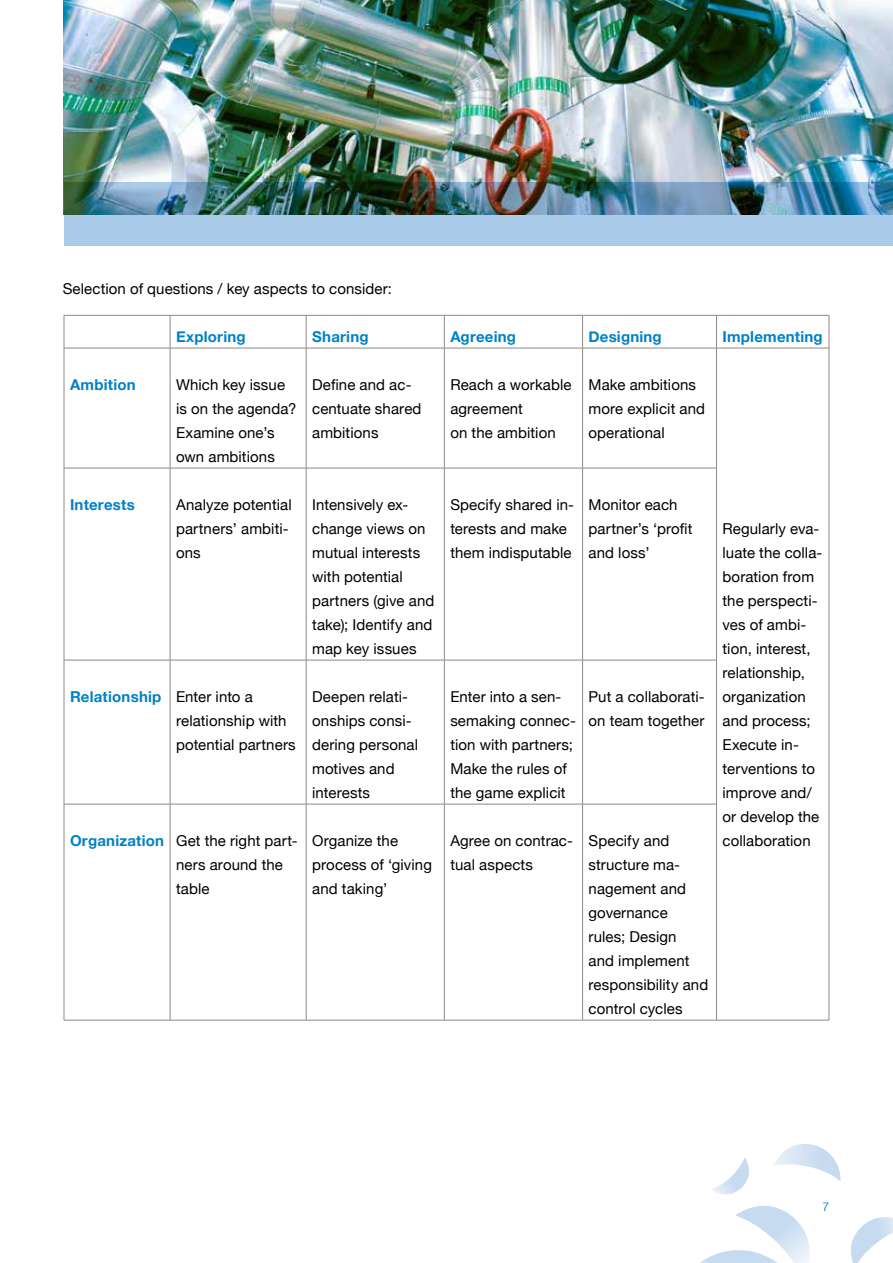
<style>
.page{position:relative;width:893px;height:1263px;background:#fff}
.page>*{position:absolute;margin:0;border:0;box-sizing:border-box;transform-origin:0 0}
.t1{font:15px/24px "Helvetica Neue";letter-spacing:.005em;color:#000}
.t2{font:700 15px "Helvetica Neue";letter-spacing:.015em;color:#0081c6}
.t3{font:100 12px "Helvetica Neue";color:#0081c6}
.s1{font-weight:700;color:#0081c6}
</style>
<div class="page">
<svg style="left:700px;top:1205px;width:110px;height:58px"></svg>
<svg style="left:851px;top:1217px;width:42px;height:46px"></svg>
<svg style="left:773px;top:1144px;width:67px;height:37px"></svg>
<svg style="left:711px;top:1157px;width:38px;height:38px"></svg>
<hr style="left:64px;top:315px;width:106px;height:1px;background:#8e8786">
<hr style="left:64px;top:315px;width:1px;height:33px;background:#8e8786">
<hr style="left:170px;top:315px;width:136px;height:1px;background:#8e8786">
<hr style="left:170px;top:315px;width:1px;height:33px;background:#8e8786">
<hr style="left:306px;top:315px;width:138px;height:1px;background:#8e8786">
<hr style="left:306px;top:315px;width:1px;height:33px;background:#8e8786">
<hr style="left:444px;top:315px;width:139px;height:1px;background:#8e8786">
<hr style="left:444px;top:315px;width:1px;height:33px;background:#8e8786">
<hr style="left:583px;top:315px;width:133px;height:1px;background:#8e8786">
<hr style="left:582px;top:315px;width:1px;height:33px;background:#8e8786">
<hr style="left:716px;top:315px;width:113px;height:1px;background:#8e8786">
<hr style="left:716px;top:315px;width:1px;height:33px;background:#8e8786">
<hr style="left:829px;top:315px;width:1px;height:33px;background:#8e8786">
<hr style="left:64px;top:348px;width:106px;height:1px;background:#8e8786">
<hr style="left:64px;top:348px;width:1px;height:120px;background:#8e8786">
<hr style="left:170px;top:348px;width:136px;height:1px;background:#8e8786">
<hr style="left:170px;top:348px;width:1px;height:120px;background:#8e8786">
<hr style="left:306px;top:348px;width:138px;height:1px;background:#8e8786">
<hr style="left:306px;top:348px;width:1px;height:120px;background:#8e8786">
<hr style="left:444px;top:348px;width:139px;height:1px;background:#8e8786">
<hr style="left:444px;top:348px;width:1px;height:120px;background:#8e8786">
<hr style="left:583px;top:348px;width:133px;height:1px;background:#8e8786">
<hr style="left:582px;top:348px;width:1px;height:120px;background:#8e8786">
<hr style="left:716px;top:348px;width:113px;height:1px;background:#8e8786">
<hr style="left:716px;top:348px;width:1px;height:120px;background:#8e8786">
<hr style="left:829px;top:348px;width:1px;height:120px;background:#8e8786">
<hr style="left:829px;top:468px;width:1px;height:192px;background:#8e8786">
<hr style="left:829px;top:660px;width:1px;height:144px;background:#8e8786">
<hr style="left:829px;top:804px;width:1px;height:216px;background:#8e8786">
<hr style="left:716px;top:1020px;width:113px;height:1px;background:#8e8786">
<hr style="left:64px;top:468px;width:106px;height:1px;background:#8e8786">
<hr style="left:64px;top:468px;width:1px;height:192px;background:#8e8786">
<hr style="left:170px;top:468px;width:136px;height:1px;background:#8e8786">
<hr style="left:170px;top:468px;width:1px;height:192px;background:#8e8786">
<hr style="left:306px;top:468px;width:138px;height:1px;background:#8e8786">
<hr style="left:306px;top:468px;width:1px;height:192px;background:#8e8786">
<hr style="left:444px;top:468px;width:139px;height:1px;background:#8e8786">
<hr style="left:444px;top:468px;width:1px;height:192px;background:#8e8786">
<hr style="left:583px;top:468px;width:134px;height:1px;background:#8e8786">
<hr style="left:582px;top:468px;width:1px;height:192px;background:#8e8786">
<hr style="left:716px;top:468px;width:1px;height:192px;background:#8e8786">
<hr style="left:64px;top:660px;width:106px;height:1px;background:#8e8786">
<hr style="left:64px;top:660px;width:1px;height:144px;background:#8e8786">
<hr style="left:170px;top:660px;width:136px;height:1px;background:#8e8786">
<hr style="left:170px;top:660px;width:1px;height:144px;background:#8e8786">
<hr style="left:306px;top:660px;width:138px;height:1px;background:#8e8786">
<hr style="left:306px;top:660px;width:1px;height:144px;background:#8e8786">
<hr style="left:444px;top:660px;width:139px;height:1px;background:#8e8786">
<hr style="left:444px;top:660px;width:1px;height:144px;background:#8e8786">
<hr style="left:583px;top:660px;width:134px;height:1px;background:#8e8786">
<hr style="left:582px;top:660px;width:1px;height:144px;background:#8e8786">
<hr style="left:716px;top:660px;width:1px;height:144px;background:#8e8786">
<hr style="left:64px;top:804px;width:106px;height:1px;background:#8e8786">
<hr style="left:64px;top:804px;width:1px;height:216px;background:#8e8786">
<hr style="left:170px;top:804px;width:136px;height:1px;background:#8e8786">
<hr style="left:170px;top:804px;width:1px;height:216px;background:#8e8786">
<hr style="left:306px;top:804px;width:138px;height:1px;background:#8e8786">
<hr style="left:306px;top:804px;width:1px;height:216px;background:#8e8786">
<hr style="left:444px;top:804px;width:139px;height:1px;background:#8e8786">
<hr style="left:444px;top:804px;width:1px;height:216px;background:#8e8786">
<hr style="left:583px;top:804px;width:134px;height:1px;background:#8e8786">
<hr style="left:582px;top:804px;width:1px;height:216px;background:#8e8786">
<hr style="left:716px;top:804px;width:1px;height:216px;background:#8e8786">
<hr style="left:64px;top:1020px;width:106px;height:1px;background:#8e8786">
<hr style="left:170px;top:1020px;width:136px;height:1px;background:#8e8786">
<hr style="left:306px;top:1020px;width:138px;height:1px;background:#8e8786">
<hr style="left:444px;top:1020px;width:139px;height:1px;background:#8e8786">
<hr style="left:583px;top:1020px;width:133px;height:1px;background:#8e8786">
<img style="left:64px;top:0;width:829px;height:182px">
<img style="left:64px;top:182px;width:829px;height:64px">
<p class="t1" style="left:63px;top:278px;width:331px">Selection of questions / key aspects to consider:</p>
<p class="t2" style="left:176px;top:325px;width:71px">Exploring</p>
<p class="t2" style="left:312px;top:325px;width:58px">Sharing</p>
<p class="t2" style="left:450px;top:325px;width:67px">Agreeing</p>
<p class="t2" style="left:589px;top:325px;width:75px">Designing</p>
<p class="t2" style="left:722px;top:325px;width:102px">Implementing</p>
<p class="t2" style="left:70px;top:373px;width:67px">Ambition</p>
<p class="t1" style="left:176px;top:374px;width:122px">Which key issue is on the agenda?<br>Examine one’s own ambitions</p>
<p class="t1" style="left:312px;top:374px;width:111px">Define and ac&shy;centuate shared ambitions</p>
<p class="t1" style="left:450px;top:374px;width:123px">Reach a workable agreement<br>on the ambition</p>
<p class="t1" style="left:589px;top:374px;width:118px">Make ambitions more explicit and operational</p>
<p class="t2" style="left:70px;top:493px;width:66px">Interests</p>
<p class="t1" style="left:176px;top:494px;width:117px">Analyze potential partners’ ambiti&shy;ons</p>
<p class="t1" style="left:312px;top:494px;width:124px">Intensively ex&shy;change views on mutual interests with potential partners (give and take); Identify and map key issues</p>
<p class="t1" style="left:450px;top:494px;width:125px">Specify shared in&shy;terests and make them indisputable</p>
<p class="t1" style="left:589px;top:494px;width:105px">Monitor each partner’s ‘profit and loss’</p>
<p class="t1" style="left:176px;top:686px;width:121px;text-indent:-106px"><span class="s1">Relationship</span> Enter into a relationship with potential partners</p>
<p class="t1" style="left:312px;top:686px;width:107px">Deepen relati&shy;onships consi&shy;dering personal motives and interests</p>
<p class="t1" style="left:450px;top:686px;width:127px">Enter into a sen&shy;semaking connec&shy;tion with partners;<br>Make the rules of the game explicit</p>
<p class="t1" style="left:589px;top:686px;width:118px">Put a collaborati&shy;on team together</p>
<p class="t1" style="left:176px;top:830px;width:123px;text-indent:-106px"><span class="s1">Organization</span> Get the right part&shy;ners around the table</p>
<p class="t1" style="left:312px;top:830px;width:121px">Organize the process of ‘giving and taking’</p>
<p class="t1" style="left:450px;top:830px;width:124px">Agree on contrac&shy;tual aspects</p>
<p class="t1" style="left:589px;top:830px;width:121px">Specify and structure ma&shy;nagement and governance rules; Design<br>and implement responsibility and control cycles</p>
<p class="t1" style="left:722px;top:518px;width:101px">Regularly eva&shy;luate the colla&shy;boration from the perspecti&shy;ves of ambi&shy;tion, interest, relationship, organization and process;<br>Execute in&shy;terventions to improve and/ or develop the collaboration</p>
<p class="t3" style="left:822px;top:1197px;width:8px">7</p>
</div>
